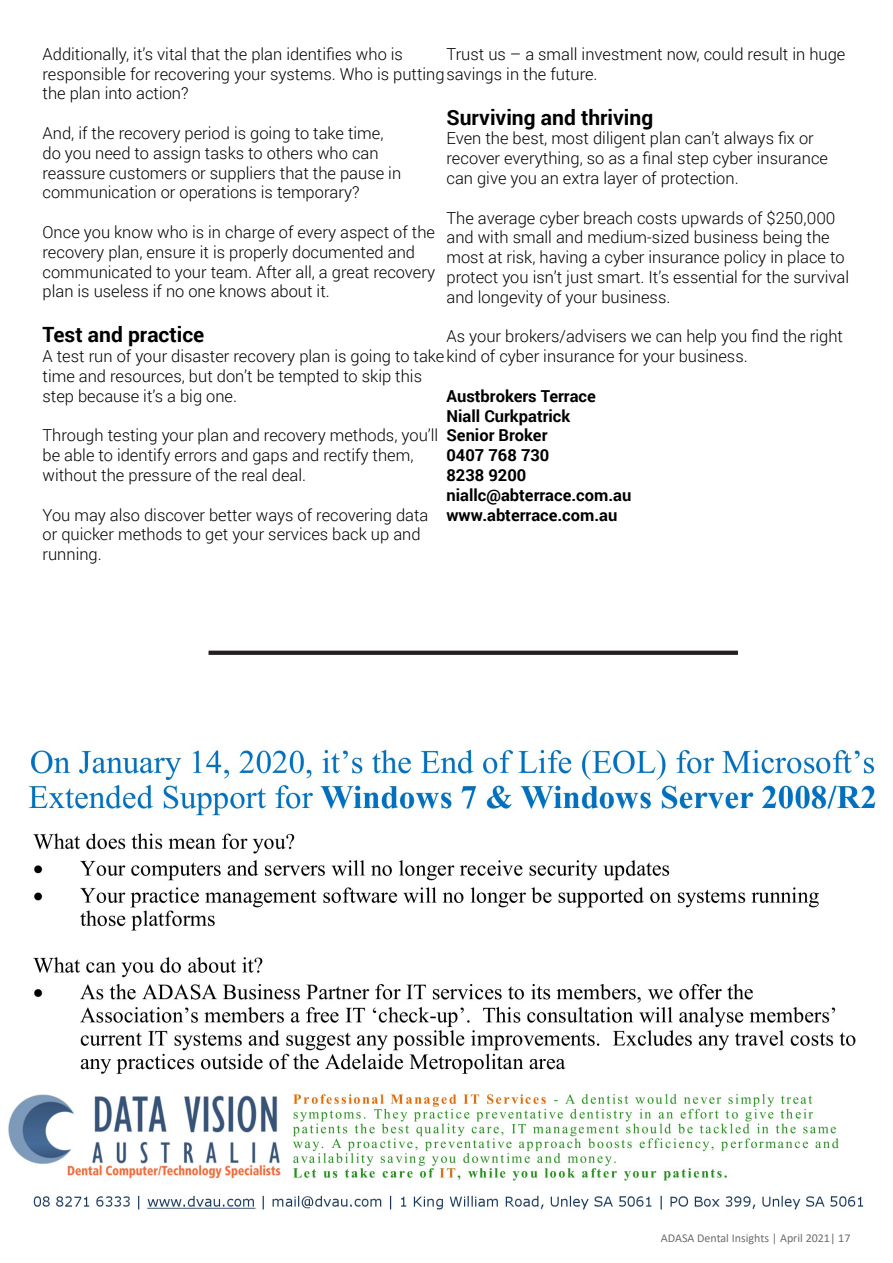
<style>
.page{position:relative;width:893px;height:1263px;background:#fff}
.page>*{position:absolute;margin:0;border:0;box-sizing:border-box;transform-origin:0 0}
.t1{font:700 21px "Roboto";color:#000}
.t2{font:300 16.5px/19.8px "Roboto";color:#000}
.t3{font:700 16.5px "Roboto";color:#000}
.t4{font:12px "Calibri";color:#6c6d70}
</style>
<div class="page">
<img style="left:8px;top:746px;width:871px;height:466px">
<svg style="left:209px;top:651px;width:529px;height:4px;background:#292526"></svg>
<p class="t2" style="left:43px;top:43px;width:556px">Additionally, it’s vital that the plan identifies who is<br>responsible for recovering your systems. Who is puttingsavings in the future. the plan into action?</p>
<p class="t2" style="left:43px;top:123px;width:360px">And, if the recovery period is going to take time, do you need to assign tasks to others who can reassure customers or suppliers that the pause in communication or operations is temporary?</p>
<p class="t2" style="left:43px;top:222px;width:394px">Once you know who is in charge of every aspect of the recovery plan, ensure it is properly documented and communicated to your team. After all, a great recovery plan is useless if no one knows about it.</p>
<p class="t1" style="left:43px;top:320px;width:163px">Test and practice</p>
<p class="t2" style="left:43px;top:346px;width:707px">A test run of your disaster recovery plan is going to takekind of cyber insurance for your business. time and resources, but don’t be tempted to skip this<br>step because it’s a big one.</p>
<p class="t2" style="left:43px;top:425px;width:397px">Through testing your plan and recovery methods, you’ll be able to identify errors and gaps and rectify them, without the pressure of the real deal.</p>
<p class="t2" style="left:43px;top:504px;width:387px">You may also discover better ways of recovering data or quicker methods to get your services back up and running.</p>
<p class="t2" style="left:446px;top:43px;width:400px">Trust us – a small investment now, could result in huge</p>
<p class="t1" style="left:446px;top:102px;width:208px">Surviving and thriving</p>
<p class="t2" style="left:446px;top:128px;width:383px">Even the best, most diligent plan can’t always fix or recover everything, so as a final step cyber insurance can give you an extra layer of protection.</p>
<p class="t2" style="left:446px;top:207px;width:404px">The average cyber breach costs upwards of $250,000 and with small and medium-sized business being the most at risk, having a cyber insurance policy in place to protect you isn’t just smart. It’s essential for the survival and longevity of your business.</p>
<p class="t2" style="left:446px;top:326px;width:398px">As your brokers/advisers we can help you find the right</p>
<p class="t3" style="left:446px;top:384px;width:151px">Austbrokers Terrace</p>
<p class="t3" style="left:446px;top:404px;width:125px">Niall Curkpatrick</p>
<p class="t3" style="left:446px;top:424px;width:102px">Senior Broker</p>
<p class="t3" style="left:446px;top:444px;width:104px">0407 768 730</p>
<p class="t3" style="left:446px;top:464px;width:81px">8238 9200</p>
<p class="t3" style="left:446px;top:483px;width:186px">niallc@abterrace.com.au</p>
<p class="t3" style="left:446px;top:503px;width:172px">www.abterrace.com.au</p>
<p class="t4" style="left:661px;top:1230px;width:191px">ADASA Dental Insights | April 2021| 17</p>
</div>
